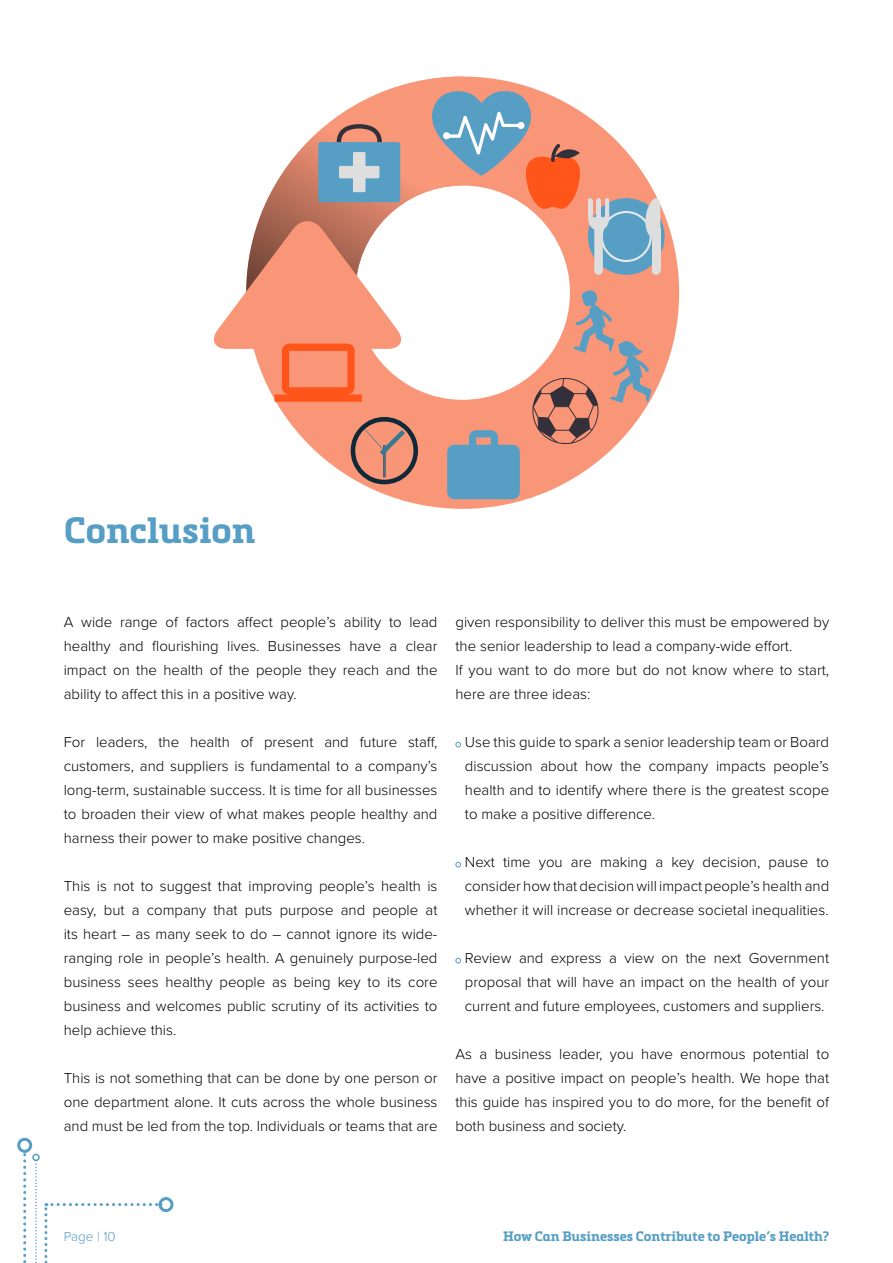
<style>
.page{position:relative;width:893px;height:1263px;background:#fff}
.page>*{position:absolute;margin:0;border:0;box-sizing:border-box;transform-origin:0 0}
.Titles{font:700 36px "Metronic Slab Pro";color:#569ec5}
.t1{font:300 15px/24px "Proxima Nova";color:#000;text-align:justify}
.t2{font:700 13.5px "Metronic Slab Pro";color:#569ec5}
.t3{font:300 13.5px "Proxima Nova";color:#569ec5}
</style>
<div class="page">
<svg style="left:23px;top:1153px;width:3px;height:110px"></svg>
<div style="left:17px;top:1138px;width:15px;height:15px;border:3px solid #569ec5;border-radius:50%"></div>
<svg style="left:35px;top:1161px;width:2px;height:102px"></svg>
<div style="left:32px;top:1154px;width:8px;height:7px;border:2px solid #569ec5;border-radius:50%"></div>
<svg style="left:44px;top:1203px;width:114px;height:60px"></svg>
<div style="left:158px;top:1197px;width:15px;height:15px;border:3px solid #569ec5;border-radius:50%"></div>
<svg style="left:455px;top:742px;width:6px;height:5px"></svg>
<svg style="left:455px;top:862px;width:6px;height:5px"></svg>
<svg style="left:455px;top:958px;width:6px;height:5px"></svg>
<svg style="left:276px;top:77px;width:403px;height:432px"></svg>
<img style="left:259px;top:77px;width:203px;height:211px">
<div style="left:318px;top:142px;width:82px;height:60px;background:#579ec4;border-radius:3px"></div>
<div style="left:339px;top:166px;width:40px;height:12px;background:#dedede"></div>
<div style="left:353px;top:152px;width:12px;height:40px;background:#dedede"></div>
<svg style="left:337px;top:124px;width:45px;height:18px"></svg>
<svg style="left:425px;top:89px;width:155px;height:120px;background:#cb9f96"></svg>
<div style="left:588px;top:198px;width:77px;height:77px;background:#579ec4;border-radius:50%"></div>
<svg style="left:601px;top:211px;width:51px;height:51px"></svg>
<div style="left:603px;top:213px;width:47px;height:47px;background:#579ec4;border-radius:50%"></div>
<svg style="left:588px;top:198px;width:21px;height:77px"></svg>
<div style="left:652px;top:228px;width:8px;height:43px;background:#dedede"></div>
<svg style="left:652px;top:271px;width:8px;height:4px"></svg>
<svg style="left:645px;top:198px;width:15px;height:45px"></svg>
<svg style="left:532px;top:289px;width:120px;height:155px"></svg>
<svg style="left:447px;top:430px;width:73px;height:69px;background:#729cb7"></svg>
<svg style="left:351px;top:417px;width:67px;height:67px;background:#c17f6c"></svg>
<svg style="left:213px;top:219px;width:192px;height:183px"></svg>
<p class="Titles" style="left:64px;top:507px;width:193px">Conclusion</p>
<p class="t1" style="left:64px;top:611px;width:375px">A wide range of factors affect people’s ability to lead healthy and flourishing lives. Businesses have a clear impact on the health of the people they reach and the ability to affect this in a positive way.</p>
<p class="t1" style="left:64px;top:731px;width:375px">For leaders, the health of present and future staff, customers, and suppliers is fundamental to a company’s long-term, sustainable success. It is time for all businesses to broaden their view of what makes people healthy and harness their power to make positive changes.</p>
<p class="t1" style="left:64px;top:875px;width:375px">This is not to suggest that improving people’s health is easy, but a company that puts purpose and people at its heart – as many seek to do – cannot ignore its wide&shy;ranging role in people’s health. A genuinely purpose-led business sees healthy people as being key to its core business and welcomes public scrutiny of its activities to help achieve this.</p>
<p class="t1" style="left:64px;top:1067px;width:375px">This is not something that can be done by one person or one department alone. It cuts across the whole business and must be led from the top. Individuals or teams that are</p>
<p class="t1" style="left:455px;top:611px;width:375px">given responsibility to deliver this must be empowered by the senior leadership to lead a company-wide effort.</p>
<p class="t1" style="left:455px;top:659px;width:375px">If you want to do more but do not know where to start, here are three ideas:</p>
<p class="t1" style="left:465px;top:731px;width:366px">Use this guide to spark a senior leadership team or Board discussion about how the company impacts people’s health and to identify where there is the greatest scope to make a positive difference.</p>
<p class="t1" style="left:465px;top:851px;width:366px">Next time you are making a key decision, pause to consider how that decision will impact people’s health and whether it will increase or decrease societal inequalities.</p>
<p class="t1" style="left:465px;top:947px;width:366px">Review and express a view on the next Government proposal that will have an impact on the health of your current and future employees, customers and suppliers.</p>
<p class="t1" style="left:455px;top:1043px;width:375px">As a business leader, you have enormous potential to have a positive impact on people’s health. We hope that this guide has inspired you to do more, for the benefit of both business and society.</p>
<p class="t3" style="left:64px;top:1229px;width:53px">Page | 10</p>
<p class="t2" style="left:503px;top:1228px;width:328px">How Can Businesses Contribute to People’s Health?</p>
</div>
